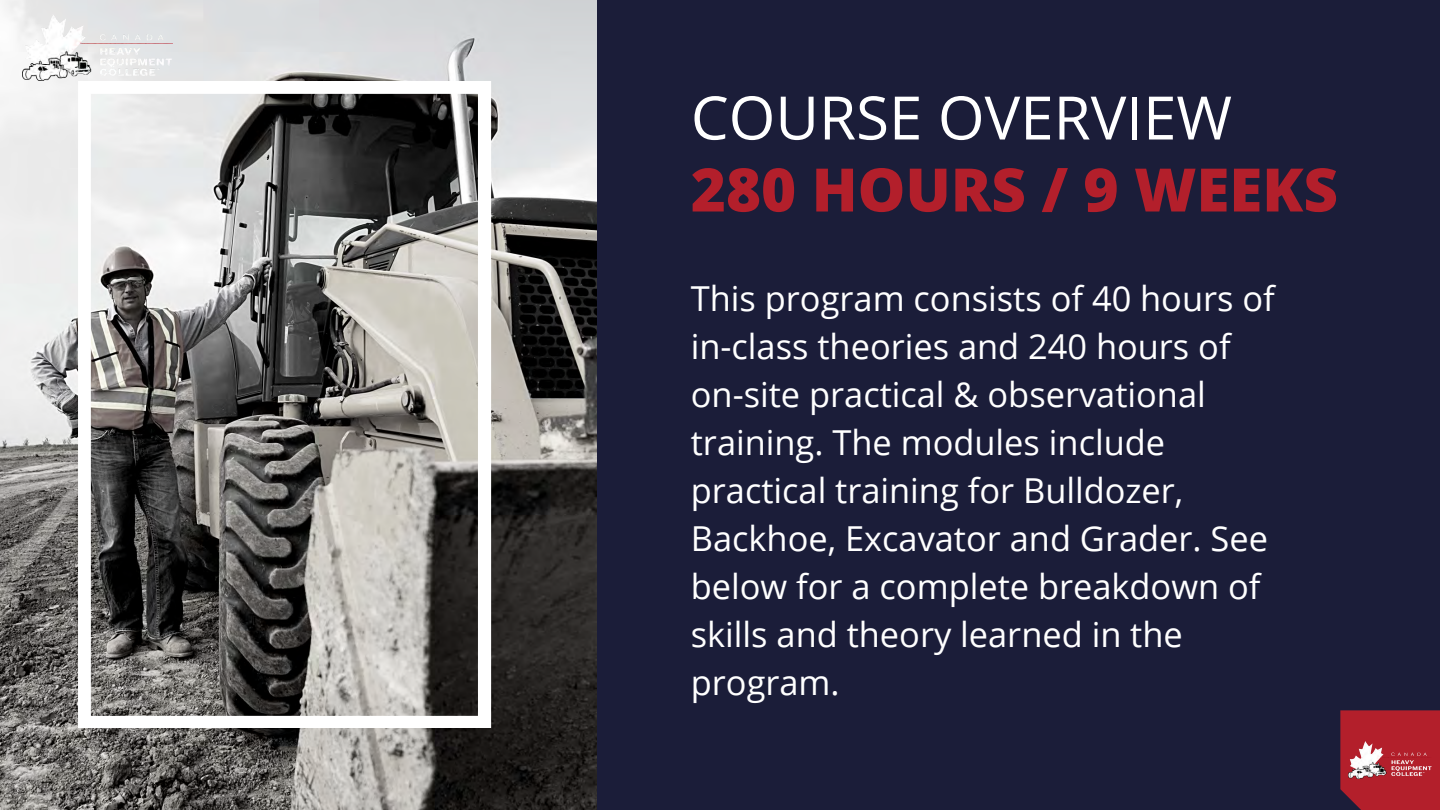
<style>
.page{position:relative;width:1440px;height:810px;background:#1b1d39}
.page>*{position:absolute;margin:0;border:0;box-sizing:border-box;transform-origin:0 0}
.t1{font:800 60px "Open Sans";color:#b31f2b}
.t2{font:60px "Open Sans";color:#fff}
.t3{font:34.4px/48px "Open Sans";color:#fff}
</style>
<div class="page">
<img style="left:0;top:0;width:597px;height:810px">
<svg style="left:78px;top:81px;width:413px;height:647px;background:#898886"></svg>
<div style="left:1340px;top:710px;width:100px;height:100px;background:#b31f2b"></div>
<img style="left:22px;top:15px;width:150px;height:66px">
<img style="left:1349px;top:742px;width:82px;height:37px">
<h1 class="t2" style="left:691px;top:75px;width:543px">COURSE OVERVIEW</h1>
<h1 class="t1" style="left:691px;top:147px;width:649px">280 HOURS / 9 WEEKS</h1>
<p class="t3" style="left:691px;top:273px;width:586px">This program consists of 40 hours of in-class theories and 240 hours of on-site practical &amp; observational training. The modules include practical training for Bulldozer,<br>Backhoe, Excavator and Grader. See below for a complete breakdown of skills and theory learned in the program.</p>
</div>
